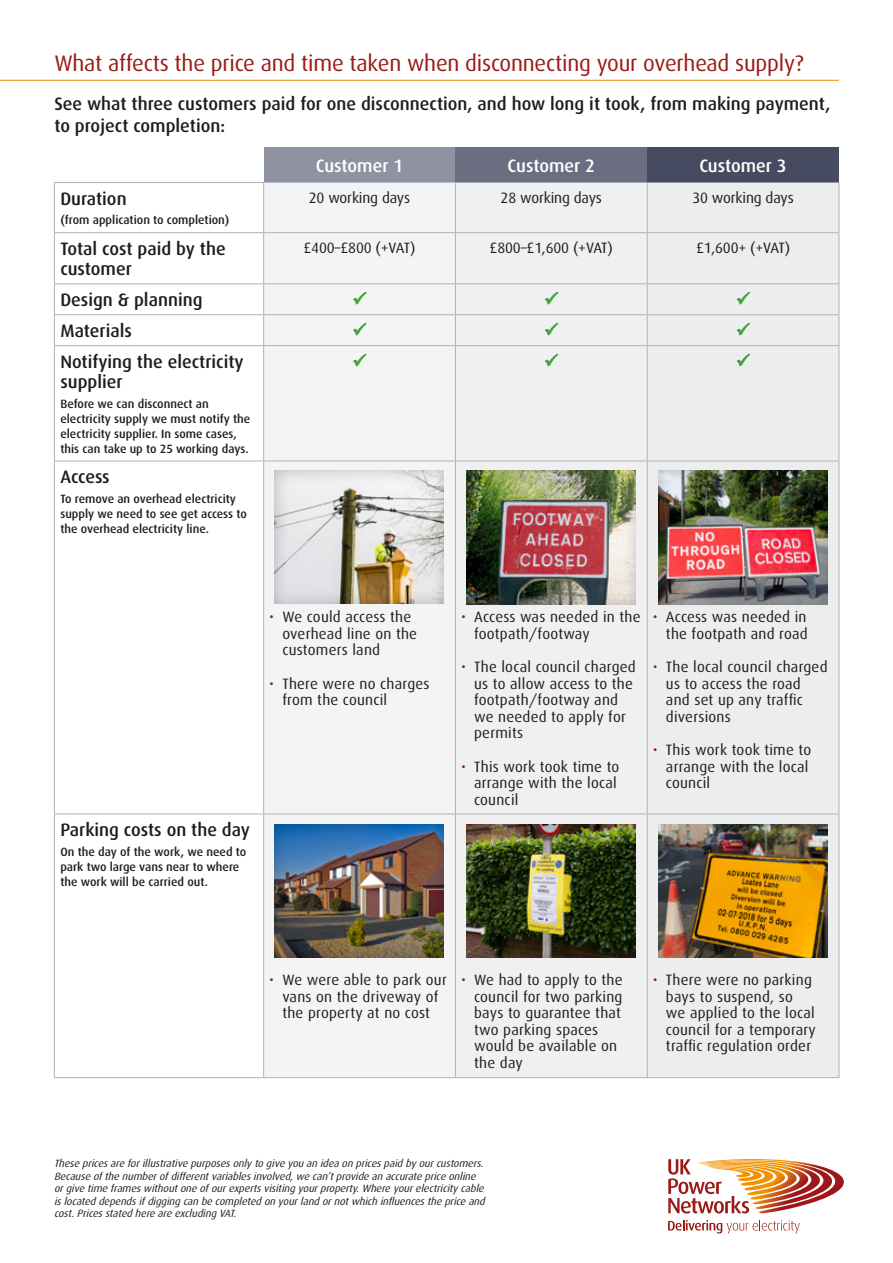
<style>
.page{position:relative;width:893px;height:1263px;background:#fff}
.page>*{position:absolute;margin:0;border:0;box-sizing:border-box;transform-origin:0 0}
.t1{font:22.5px "Dax";letter-spacing:-.01em;color:#9b1a15}
.t2{font:500 18px/20.2px "Dax";color:#1d1d1b}
.t3{font:500 18px "Dax";color:#fff}
.t4{font:15px/16.5px "Dax";letter-spacing:.015em;color:#1d1d1b}
.t5{font:15px "Dax";letter-spacing:-.01em;color:#1d1d1b}
.t6{font:500 12px/15px "Dax";color:#1d1d1b}
.t7{font:italic 10.5px/12.6px "Dax";color:#1d1d1b}
.s1{font-weight:500;font-size:12px;color:#9b1a15}
</style>
<div class="page">
<hr style="left:0;top:80px;width:839px;height:1px;background:#f28c00">
<svg style="left:668px;top:1159px;width:176px;height:54px"></svg>
<svg style="left:668px;top:1220px;width:132px;height:13px"></svg>
<div style="left:264px;top:147px;width:191px;height:36px;background:#8f92a1"></div>
<div style="left:455px;top:147px;width:192px;height:36px;background:#6b6e81"></div>
<div style="left:647px;top:147px;width:192px;height:36px;background:#464b61"></div>
<svg style="left:55px;top:233px;width:208px;height:582px"></svg>
<div style="left:264px;top:183px;width:191px;height:894px;background:#f4f4f6"></div>
<div style="left:456px;top:183px;width:191px;height:894px;background:#f0f0f3"></div>
<div style="left:648px;top:183px;width:191px;height:894px;background:#ecedef"></div>
<hr style="left:54px;top:182px;width:210px;height:1px;background:#b2b2b2">
<hr style="left:54px;top:183px;width:1px;height:49px;background:#b2b2b2">
<hr style="left:263px;top:183px;width:1px;height:49px;background:#b2b2b2">
<hr style="left:455px;top:183px;width:1px;height:49px;background:#b2b2b2">
<hr style="left:647px;top:183px;width:1px;height:49px;background:#b2b2b2">
<hr style="left:839px;top:183px;width:1px;height:49px;background:#b2b2b2">
<hr style="left:54px;top:284px;width:1px;height:30px;background:#b2b2b2">
<hr style="left:264px;top:283px;width:191px;height:1px;background:#b2b2b2">
<hr style="left:263px;top:284px;width:1px;height:30px;background:#b2b2b2">
<hr style="left:455px;top:283px;width:192px;height:1px;background:#b2b2b2">
<hr style="left:455px;top:284px;width:1px;height:30px;background:#b2b2b2">
<hr style="left:647px;top:283px;width:192px;height:1px;background:#b2b2b2">
<hr style="left:647px;top:284px;width:1px;height:30px;background:#b2b2b2">
<hr style="left:839px;top:284px;width:1px;height:30px;background:#b2b2b2">
<hr style="left:54px;top:314px;width:210px;height:1px;background:#b2b2b2">
<hr style="left:54px;top:315px;width:1px;height:30px;background:#b2b2b2">
<hr style="left:264px;top:314px;width:191px;height:1px;background:#b2b2b2">
<hr style="left:263px;top:315px;width:1px;height:30px;background:#b2b2b2">
<hr style="left:455px;top:314px;width:192px;height:1px;background:#b2b2b2">
<hr style="left:455px;top:315px;width:1px;height:30px;background:#b2b2b2">
<hr style="left:647px;top:314px;width:192px;height:1px;background:#b2b2b2">
<hr style="left:647px;top:315px;width:1px;height:30px;background:#b2b2b2">
<hr style="left:839px;top:315px;width:1px;height:30px;background:#b2b2b2">
<hr style="left:54px;top:345px;width:210px;height:1px;background:#b2b2b2">
<hr style="left:54px;top:346px;width:1px;height:115px;background:#b2b2b2">
<hr style="left:264px;top:345px;width:191px;height:1px;background:#b2b2b2">
<hr style="left:263px;top:346px;width:1px;height:115px;background:#b2b2b2">
<hr style="left:455px;top:345px;width:192px;height:1px;background:#b2b2b2">
<hr style="left:455px;top:346px;width:1px;height:115px;background:#b2b2b2">
<hr style="left:647px;top:345px;width:192px;height:1px;background:#b2b2b2">
<hr style="left:647px;top:346px;width:1px;height:115px;background:#b2b2b2">
<hr style="left:839px;top:346px;width:1px;height:115px;background:#b2b2b2">
<hr style="left:54px;top:461px;width:210px;height:1px;background:#b2b2b2">
<hr style="left:54px;top:461px;width:1px;height:352px;background:#b2b2b2">
<hr style="left:264px;top:461px;width:191px;height:1px;background:#b2b2b2">
<hr style="left:263px;top:461px;width:1px;height:352px;background:#b2b2b2">
<hr style="left:455px;top:461px;width:192px;height:1px;background:#b2b2b2">
<hr style="left:455px;top:461px;width:1px;height:352px;background:#b2b2b2">
<hr style="left:647px;top:461px;width:192px;height:1px;background:#b2b2b2">
<hr style="left:647px;top:461px;width:1px;height:352px;background:#b2b2b2">
<hr style="left:839px;top:461px;width:1px;height:352px;background:#b2b2b2">
<hr style="left:54px;top:813px;width:210px;height:1px;background:#b2b2b2">
<hr style="left:54px;top:814px;width:1px;height:263px;background:#b2b2b2">
<hr style="left:264px;top:813px;width:191px;height:1px;background:#b2b2b2">
<hr style="left:263px;top:814px;width:1px;height:263px;background:#b2b2b2">
<hr style="left:455px;top:813px;width:192px;height:1px;background:#b2b2b2">
<hr style="left:455px;top:814px;width:1px;height:263px;background:#b2b2b2">
<hr style="left:647px;top:813px;width:192px;height:1px;background:#b2b2b2">
<hr style="left:647px;top:814px;width:1px;height:263px;background:#b2b2b2">
<hr style="left:839px;top:814px;width:1px;height:263px;background:#b2b2b2">
<hr style="left:54px;top:1077px;width:210px;height:1px;background:#b2b2b2">
<hr style="left:264px;top:1077px;width:191px;height:1px;background:#b2b2b2">
<hr style="left:455px;top:1077px;width:192px;height:1px;background:#b2b2b2">
<hr style="left:647px;top:1077px;width:192px;height:1px;background:#b2b2b2">
<hr style="left:54px;top:232px;width:210px;height:1px;background:#b2b2b2">
<hr style="left:54px;top:233px;width:1px;height:50px;background:#b2b2b2">
<hr style="left:264px;top:232px;width:191px;height:1px;background:#b2b2b2">
<hr style="left:263px;top:233px;width:1px;height:50px;background:#b2b2b2">
<hr style="left:455px;top:232px;width:192px;height:1px;background:#b2b2b2">
<hr style="left:455px;top:233px;width:1px;height:50px;background:#b2b2b2">
<hr style="left:647px;top:232px;width:192px;height:1px;background:#b2b2b2">
<hr style="left:647px;top:233px;width:1px;height:50px;background:#b2b2b2">
<hr style="left:839px;top:233px;width:1px;height:50px;background:#b2b2b2">
<hr style="left:54px;top:283px;width:210px;height:1px;background:#b2b2b2">
<div style="left:273px;top:469px;width:172px;height:136px;background:#1d1d1b;opacity:.25"></div>
<div style="left:464px;top:469px;width:173px;height:136px;background:#1d1d1b;opacity:.25"></div>
<div style="left:656px;top:469px;width:173px;height:136px;background:#1d1d1b;opacity:.25"></div>
<div style="left:273px;top:822px;width:172px;height:136px;background:#1d1d1b;opacity:.25"></div>
<img style="left:467px;top:824px;width:169px;height:134px">
<img style="left:658px;top:824px;width:169px;height:134px">
<svg style="left:353px;top:292px;width:14px;height:13px"></svg>
<svg style="left:544px;top:292px;width:15px;height:13px"></svg>
<svg style="left:736px;top:292px;width:14px;height:13px"></svg>
<svg style="left:353px;top:322px;width:14px;height:14px"></svg>
<svg style="left:544px;top:322px;width:15px;height:14px"></svg>
<svg style="left:736px;top:322px;width:14px;height:14px"></svg>
<svg style="left:353px;top:353px;width:14px;height:14px"></svg>
<svg style="left:544px;top:353px;width:15px;height:14px"></svg>
<svg style="left:736px;top:353px;width:14px;height:14px"></svg>
<h1 class="t1" style="left:54px;top:51px;width:751px">What affects the price and time taken when disconnecting your overhead supply?</h1>
<p class="t2" style="left:54px;top:93px;width:778px;line-height:21.6px">See what three customers paid for one disconnection, and how long it took, from making payment, to project completion:</p>
<p class="t3" style="left:316px;top:155px;width:89px">Customer 1</p>
<p class="t3" style="left:508px;top:155px;width:89px">Customer 2</p>
<p class="t3" style="left:699px;top:155px;width:89px">Customer 3</p>
<p class="t2" style="left:60px;top:189px;width:68px">Duration</p>
<p class="t6" style="left:60px;top:213px;width:171px">(from application to completion)</p>
<p class="t5" style="left:309px;top:189px;width:103px">20 working days</p>
<p class="t5" style="left:501px;top:189px;width:103px">28 working days</p>
<p class="t5" style="left:692px;top:189px;width:103px">30 working days</p>
<p class="t2" style="left:60px;top:239px;width:167px">Total cost paid by the customer</p>
<p class="t5" style="left:304px;top:239px;width:113px">£400–£800 (+VAT)</p>
<p class="t5" style="left:490px;top:239px;width:125px">£800–£1,600 (+VAT)</p>
<p class="t4" style="left:696px;top:239px;width:96px">£1,600+ (+VAT)</p>
<p class="t2" style="left:60px;top:290px;width:144px">Design &amp; planning</p>
<p class="t2" style="left:60px;top:321px;width:73px">Materials</p>
<p class="t2" style="left:60px;top:352px;width:185px">Notifying the electricity supplier</p>
<p class="t6" style="left:60px;top:396px;width:192px">Before we can disconnect an electricity supply we must notify the electricity supplier. In some cases, this can take up to 25 working days.</p>
<p class="t2" style="left:60px;top:467px;width:51px">Access</p>
<p class="t6" style="left:60px;top:491px;width:188px">To remove an overhead electricity supply we need to see get access to the overhead electricity line.</p>
<p class="t4" style="left:282px;top:609px;width:136px;text-indent:-13px"><span class="s1">•</span> We could access the overhead line on the customers land</p>
<p class="t4" style="left:282px;top:675px;width:149px;text-indent:-13px"><span class="s1">•</span> There were no charges from the council</p>
<p class="t2" style="left:60px;top:820px;width:191px">Parking costs on the day</p>
<p class="t6" style="left:60px;top:844px;width:187px">On the day of the work, we need to park two large vans near to where the work will be carried out.</p>
<p class="t4" style="left:474px;top:609px;width:168px;text-indent:-13px"><span class="s1">•</span> Access was needed in the footpath/footway</p>
<p class="t4" style="left:474px;top:659px;width:163px;text-indent:-13px"><span class="s1">•</span> The local council charged us to allow access to the footpath/footway and we needed to apply for permits</p>
<p class="t4" style="left:474px;top:758px;width:147px;text-indent:-13px"><span class="s1">•</span> This work took time to arrange with the local council</p>
<p class="t4" style="left:653px;top:609px;width:156px;text-align:right"><span class="s1">•</span> Access was needed in the footpath and road</p>
<p class="t4" style="left:666px;top:659px;width:163px;text-indent:-13px"><span class="s1">•</span> The local council charged us to access the road and set up any traffic diversions</p>
<p class="t4" style="left:666px;top:742px;width:147px;text-indent:-13px"><span class="s1">•</span> This work took time to arrange with the local council</p>
<p class="t4" style="left:270px;top:972px;width:179px;text-align:center"><span class="s1">•</span> We were able to park our vans on the driveway of the property at no cost</p>
<p class="t4" style="left:474px;top:972px;width:150px;text-indent:-13px"><span class="s1">•</span> We had to apply to the council for two parking bays to guarantee that two parking spaces would be available on the day</p>
<p class="t4" style="left:666px;top:972px;width:151px;text-indent:-13px"><span class="s1">•</span> There were no parking bays to suspend, so we applied to the local council for a temporary traffic regulation order</p>
<p class="t7" style="left:54px;top:1157px;width:435px">These pricesare forillustrative purposesonly to give you an idea on pricespaid by ourcustomers.<br>Because ofthe numberofdifferentvariablesinvolved,we can’tprovide an accurate price online orgive time frameswithoutone ofourexpertsvisiting yourproperty.Where yourelectricity cable islocated dependsifdigging can be completed on yourland ornotwhich influencesthe price and cost.Pricesstated here are excluding VAT.</p>
</div>
